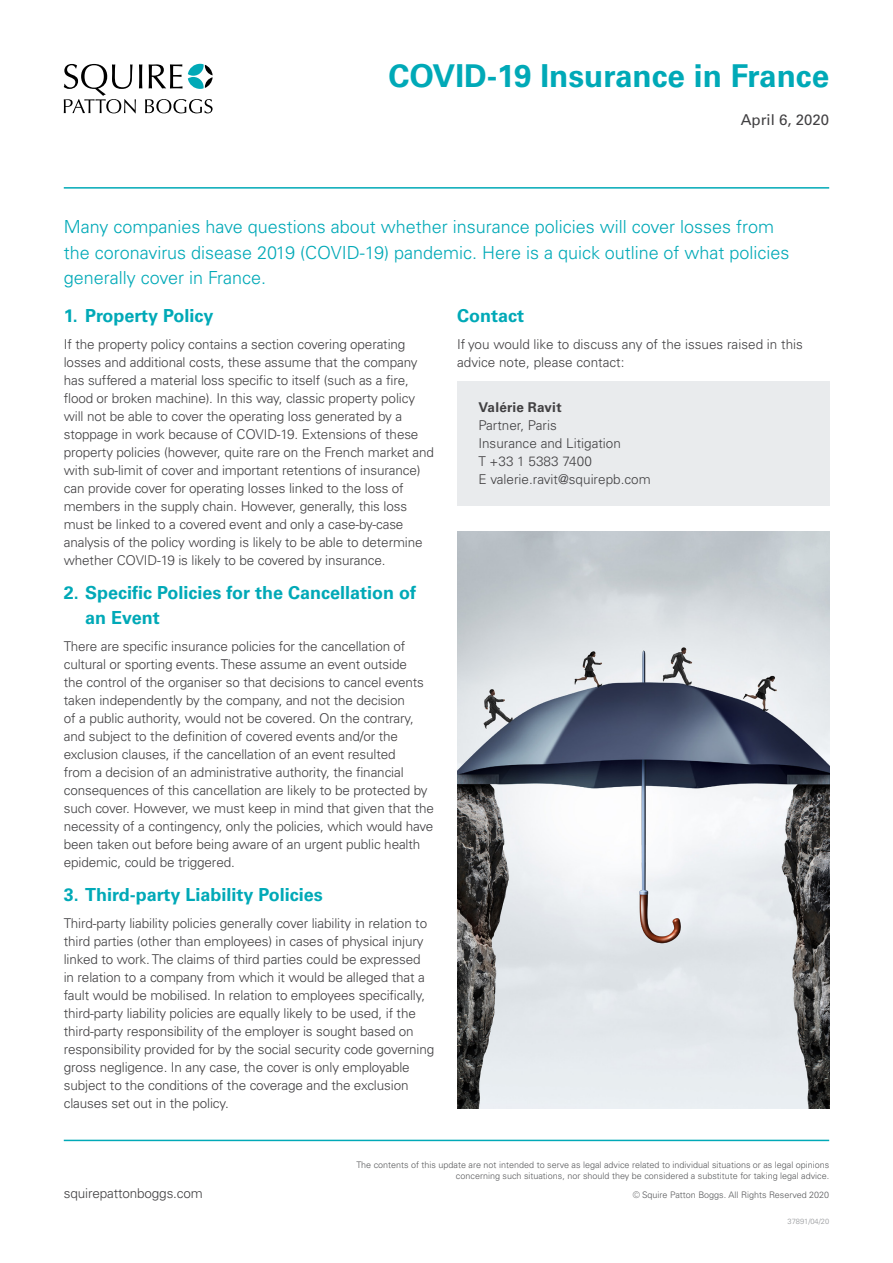
<style>
.page{position:relative;width:893px;height:1263px;background:#fff}
.page>*{position:absolute;margin:0;border:0;box-sizing:border-box;transform-origin:0 0}
.t1{font:700 31.5px "Univers LTCYR 65";color:#00a9b7}
.t2{font:300 18px/25.5px "Univers LTCYR 45";color:#00a9b7}
.t3{font:700 18px/25.5px "Univers LTCYR 65";color:#00a9b7}
.t4{font:15px "Univers LTCYR 55 Roman";color:#414042}
.t5{font:300 13.5px/18px "Univers LTCYR 45";letter-spacing:-.01em;color:#414042}
.t6{font:700 13.5px "Univers LTCYR 65";letter-spacing:.015em;color:#414042}
.t7{font:300 9px/10.8px "Univers LTCYR 45";color:#58595b;text-align:right}
.t8{font:300 7.5px "Univers LTCYR 45";color:#939598}
</style>
<div class="page">
<hr style="left:64px;top:187px;width:765px;height:2px;background:#00a9b7">
<svg style="left:64px;top:64px;width:149px;height:49px"></svg>
<div style="left:457px;top:381px;width:372px;height:125px;background:#e9ebed"></div>
<hr style="left:64px;top:1140px;width:765px;height:1px;background:#00a9b7">
<img style="left:457px;top:531px;width:372px;height:577px">
<h1 class="t1" style="left:388px;top:53px;width:442px">COVID-19 Insurance in France</h1>
<p class="t4" style="left:741px;top:109px;width:90px">April 6, 2020</p>
<h2 class="t2" style="left:64px;top:214px;width:727px">Many companies have questions about whether insurance policies will cover losses from the coronavirus disease 2019 (COVID-19) pandemic. Here is a quick outline of what policies generally cover in France.</h2>
<h2 class="t3" style="left:64px;top:302px;width:151px">1. Property Policy</h2>
<p class="t5" style="left:64px;top:335px;width:372px">If the property policy contains a section covering operating losses and additional costs, these assume that the company has suffered a material loss specific to itself (such as a fire, flood or broken machine). In this way, classic property policy will not be able to cover the operating loss generated by a stoppage in work because of COVID-19. Extensions of these property policies (however, quite rare on the French market and with sub-limit of cover and important retentions of insurance) can provide cover for operating losses linked to the loss of members in the supply chain. However, generally, this loss must be linked to a covered event and only a case-by-case analysis of the policy wording is likely to be able to determine whether COVID-19 is likely to be covered by insurance.</p>
<h2 class="t3" style="left:85px;top:579px;width:333px;text-indent:-21px">2. Specific Policies for the Cancellation of an Event</h2>
<p class="t5" style="left:64px;top:637px;width:372px">There are specific insurance policies for the cancellation of cultural or sporting events. These assume an event outside<br>the control of the organiser so that decisions to cancel events taken independently by the company, and not the decision<br>of a public authority, would not be covered. On the contrary, and subject to the definition of covered events and/or the exclusion clauses, if the cancellation of an event resulted<br>from a decision of an administrative authority, the financial consequences of this cancellation are likely to be protected by such cover. However, we must keep in mind that given that the necessity of a contingency, only the policies, which would have been taken out before being aware of an urgent public health epidemic, could be triggered.</p>
<h2 class="t3" style="left:64px;top:881px;width:260px">3. Third-party Liability Policies</h2>
<p class="t5" style="left:64px;top:913px;width:372px">Third-party liability policies generally cover liability in relation to third parties (other than employees) in cases of physical injury linked to work. The claims of third parties could be expressed in relation to a company from which it would be alleged that a fault would be mobilised. In relation to employees specifically, third-party liability policies are equally likely to be used, if the third-party responsibility of the employer is sought based on responsibility provided for by the social security code governing gross negligence. In any case, the cover is only employable subject to the conditions of the coverage and the exclusion clauses set out in the policy.</p>
<h2 class="t3" style="left:457px;top:302px;width:69px">Contact</h2>
<p class="t5" style="left:457px;top:335px;width:347px">If you would like to discuss any of the issues raised in this advice note, please contact:</p>
<p class="t6" style="left:478px;top:398px;width:85px">Valérie Ravit</p>
<p class="t5" style="left:478px;top:416px;width:174px">Partner, Paris<br>Insurance and Litigation<br>T +33 1 5383 7400<br>E valerie.ravit@squirepb.com</p>
<p class="t7" style="left:356px;top:1159px;width:474px">The contents of this update are not intended to serve as legal advice related to individual situations or as legal opinions concerning such situations, nor should they be considered a substitute for taking legal advice.</p>
<p class="t5" style="left:64px;top:1184px;width:141px">squirepattonboggs.com</p>
<p class="t7" style="left:633px;top:1189px;width:198px">© Squire Patton Boggs. All Rights Reserved 2020</p>
<p class="t8" style="left:787px;top:1216px;width:43px">37891/04/20</p>
</div>
